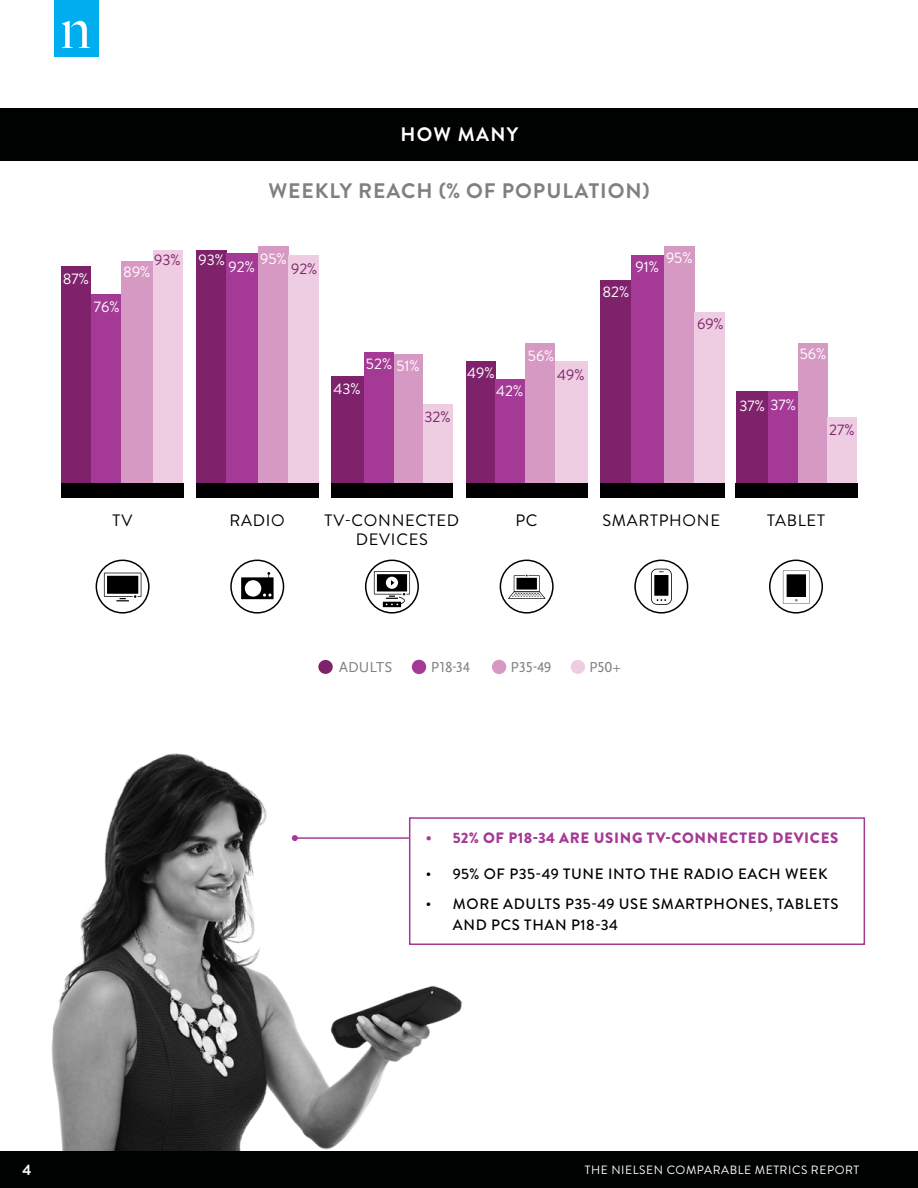
<style>
.page{position:relative;width:918px;height:1188px;background:#fff}
.page>*{position:absolute;margin:0;border:0;box-sizing:border-box;transform-origin:0 0}
.t1{font:700 21px "Brandon Grotesque";letter-spacing:.045em;color:#807f83}
.t2{font:700 19.5px "Brandon Grotesque";letter-spacing:.07em;color:#fff}
.t3{font:16.5px "Brandon Grotesque";letter-spacing:.045em;color:#000}
.t4{font:15.3px "Brandon Grotesque";color:#fff}
.t5{font:15.3px "Brandon Grotesque";color:#7e236b}
.t6{font:500 15px/21px "Brandon Grotesque";letter-spacing:.045em;color:#000}
.t7{font:900 15px "Brandon Grotesque";letter-spacing:.045em;color:#a43a95}
.t8{font:15px "Scala Sans OT";letter-spacing:.005em;color:#807f83}
.t9{font:700 15px "Brandon Grotesque";color:#fff}
.t10{font:12px "Brandon Grotesque";letter-spacing:.045em;color:#fff}
</style>
<div class="page">
<div style="left:0;top:1152px;width:918px;height:36px;background:#000101"></div>
<div style="left:54px;top:0;width:44px;height:57px;background:#00aeef"></div>
<svg style="left:62px;top:21px;width:28px;height:27px"></svg>
<img style="left:51px;top:753px;width:411px;height:398px">
<div style="left:1px;top:108px;width:917px;height:52px;background:#000101"></div>
<div style="left:393px;top:354px;width:30px;height:129px;background:#d699c4"></div>
<div style="left:736px;top:391px;width:32px;height:92px;background:#7e236b"></div>
<div style="left:600px;top:280px;width:31px;height:203px;background:#7e236b"></div>
<div style="left:466px;top:361px;width:30px;height:122px;background:#7e236b"></div>
<div style="left:331px;top:376px;width:33px;height:107px;background:#7e236b"></div>
<div style="left:196px;top:250px;width:30px;height:233px;background:#7e236b"></div>
<div style="left:61px;top:266px;width:30px;height:217px;background:#7e236b"></div>
<div style="left:768px;top:391px;width:30px;height:92px;background:#a43a95"></div>
<div style="left:631px;top:255px;width:33px;height:228px;background:#a43a95"></div>
<div style="left:496px;top:379px;width:29px;height:104px;background:#a43a95"></div>
<div style="left:364px;top:352px;width:29px;height:131px;background:#a43a95"></div>
<div style="left:226px;top:253px;width:33px;height:230px;background:#a43a95"></div>
<div style="left:91px;top:294px;width:30px;height:189px;background:#a43a95"></div>
<div style="left:798px;top:343px;width:30px;height:140px;background:#d699c4"></div>
<div style="left:664px;top:246px;width:31px;height:237px;background:#d699c4"></div>
<div style="left:525px;top:343px;width:30px;height:140px;background:#d699c4"></div>
<div style="left:259px;top:246px;width:30px;height:237px;background:#d699c4"></div>
<div style="left:121px;top:261px;width:32px;height:222px;background:#d699c4"></div>
<div style="left:828px;top:417px;width:29px;height:66px;background:#eecde2"></div>
<div style="left:695px;top:312px;width:30px;height:171px;background:#eecde2"></div>
<div style="left:555px;top:361px;width:33px;height:122px;background:#eecde2"></div>
<div style="left:423px;top:404px;width:30px;height:79px;background:#eecde2"></div>
<div style="left:289px;top:255px;width:30px;height:228px;background:#eecde2"></div>
<div style="left:153px;top:250px;width:30px;height:233px;background:#eecde2"></div>
<div style="left:61px;top:483px;width:122px;height:15px;background:#000"></div>
<div style="left:196px;top:483px;width:123px;height:15px;background:#000"></div>
<div style="left:331px;top:483px;width:122px;height:15px;background:#000"></div>
<div style="left:466px;top:483px;width:122px;height:15px;background:#000"></div>
<div style="left:600px;top:483px;width:125px;height:15px;background:#000"></div>
<div style="left:735px;top:483px;width:122px;height:15px;background:#000"></div>
<div style="left:492px;top:660px;width:14px;height:14px;background:#d699c4;border-radius:50%"></div>
<div style="left:571px;top:660px;width:14px;height:14px;background:#eecde2;border-radius:50%"></div>
<div style="left:318px;top:660px;width:15px;height:14px;background:#7e236b;border-radius:50%"></div>
<div style="left:412px;top:660px;width:14px;height:14px;background:#a43a95;border-radius:50%"></div>
<div style="left:409px;top:817px;width:456px;height:128px;border:2px solid #a43a95"></div>
<hr style="left:295px;top:837px;width:114px;height:2px;background:#a43a95">
<svg style="left:292px;top:835px;width:6px;height:6px"></svg>
<div style="left:96px;top:560px;width:54px;height:54px;border:2px solid #000;border-radius:50%"></div>
<svg style="left:104px;top:573px;width:37px;height:28px"></svg>
<div style="left:107px;top:576px;width:31px;height:18px;background:#000"></div>
<div style="left:230px;top:560px;width:54px;height:54px;border:2px solid #000;border-radius:50%"></div>
<svg style="left:241px;top:572px;width:33px;height:27px"></svg>
<div style="left:500px;top:560px;width:54px;height:54px;border:2px solid #000;border-radius:50%"></div>
<svg style="left:508px;top:575px;width:37px;height:24px"></svg>
<div style="left:634px;top:560px;width:54px;height:54px;border:2px solid #000;border-radius:50%"></div>
<svg style="left:651px;top:569px;width:21px;height:36px"></svg>
<div style="left:769px;top:560px;width:54px;height:54px;border:2px solid #000;border-radius:50%"></div>
<svg style="left:783px;top:570px;width:27px;height:34px"></svg>
<div style="left:787px;top:574px;width:19px;height:23px;background:#000"></div>
<div style="left:365px;top:560px;width:54px;height:54px;border:2px solid #000;border-radius:50%"></div>
<svg style="left:374px;top:571px;width:36px;height:36px"></svg>
<hr style="left:0;top:1151px;width:918px;height:4px;background:#000101">
<h2 class="t2" style="left:400px;top:121px;width:119px">HOW MANY</h2>
<h1 class="t1" style="left:268px;top:176px;width:383px">WEEKLY REACH (% OF POPULATION)</h1>
<p class="t4" style="left:63px;top:268px;width:28px">87%</p>
<p class="t5" style="left:154px;top:249px;width:28px">93%</p>
<p class="t4" style="left:123px;top:261px;width:29px">89%</p>
<p class="t4" style="left:94px;top:296px;width:27px">76%</p>
<p class="t4" style="left:260px;top:248px;width:28px">95%</p>
<p class="t4" style="left:198px;top:249px;width:28px">93%</p>
<p class="t4" style="left:229px;top:256px;width:28px">92%</p>
<p class="t5" style="left:291px;top:258px;width:28px">92%</p>
<p class="t4" style="left:366px;top:353px;width:28px">52%</p>
<p class="t4" style="left:396px;top:356px;width:25px">51%</p>
<p class="t4" style="left:333px;top:378px;width:29px">43%</p>
<p class="t5" style="left:424px;top:407px;width:28px">32%</p>
<p class="t4" style="left:467px;top:363px;width:29px">49%</p>
<p class="t4" style="left:528px;top:345px;width:28px">56%</p>
<p class="t5" style="left:557px;top:364px;width:29px">49%</p>
<p class="t4" style="left:496px;top:381px;width:29px">42%</p>
<p class="t4" style="left:635px;top:257px;width:25px">91%</p>
<p class="t4" style="left:603px;top:281px;width:28px">82%</p>
<p class="t4" style="left:666px;top:247px;width:28px">95%</p>
<p class="t5" style="left:697px;top:313px;width:28px">69%</p>
<p class="t4" style="left:800px;top:344px;width:28px">56%</p>
<p class="t4" style="left:739px;top:395px;width:58px">37% 37%</p>
<p class="t5" style="left:829px;top:419px;width:27px">27%</p>
<p class="t3" style="left:113px;top:509px;width:21px">TV</p>
<p class="t3" style="left:230px;top:509px;width:57px">RADIO</p>
<p class="t3" style="left:325px;top:509px;width:136px">TV-CONNECTED</p>
<p class="t3" style="left:516px;top:509px;width:24px">PC</p>
<p class="t3" style="left:356px;top:528px;width:74px">DEVICES</p>
<p class="t3" style="left:602px;top:509px;width:119px">SMARTPHONE</p>
<p class="t3" style="left:767px;top:509px;width:59px">TABLET</p>
<p class="t8" style="left:339px;top:659px;width:55px">ADULTS</p>
<p class="t8" style="left:431px;top:659px;width:40px">P18-34</p>
<p class="t8" style="left:511px;top:659px;width:42px">P35-49</p>
<p class="t8" style="left:589px;top:659px;width:33px">P50+</p>
<p class="t7" style="left:426px;top:827px;width:414px">• 52% OF P18-34 ARE USING TV-CONNECTED DEVICES</p>
<p class="t6" style="left:426px;top:864px;width:404px">• 95% OF P35-49 TUNE INTO THE RADIO EACH WEEK</p>
<p class="t6" style="left:453px;top:894px;width:387px;text-indent:-27px">• MORE ADULTS P35-49 USE SMARTPHONES, TABLETS<br>AND PCS THAN P18-34</p>
<p class="t9" style="left:22px;top:1160px;width:10px">4</p>
<p class="t10" style="left:585px;top:1162px;width:276px">THE NIELSEN COMPARABLE METRICS REPORT</p>
</div>
